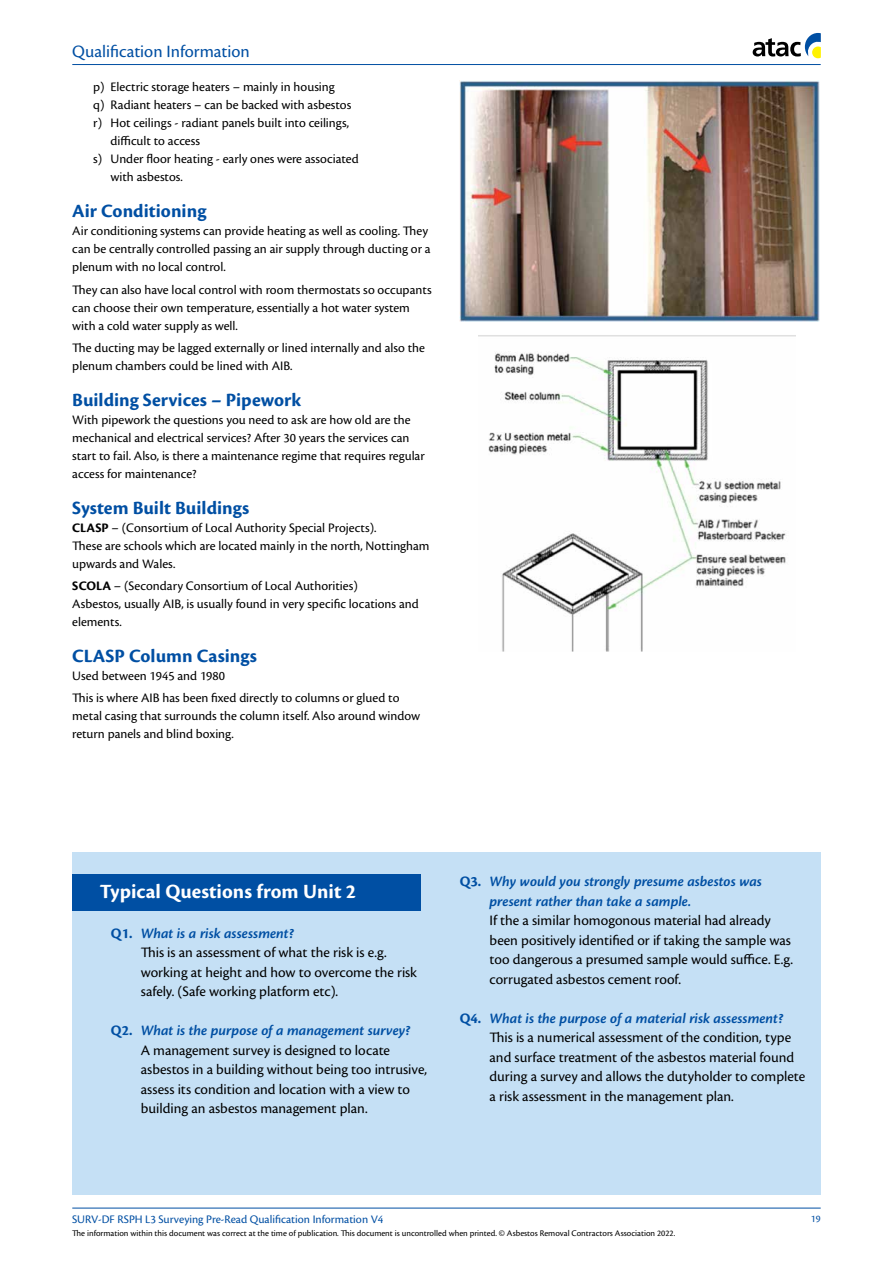
<style>
.page{position:relative;width:893px;height:1263px;background:#fff}
.page>*{position:absolute;margin:0;border:0;box-sizing:border-box;transform-origin:0 0}
.t1{font:700 21px "Cronos Pro";letter-spacing:.005em;color:#fff}
.t2{font:700 19.5px "Cronos Pro";color:#004fa3}
.t3{font:18px "Cronos Pro";color:#004fa3}
.t4{font:15px/19.5px "Cronos Pro";color:#000}
.t5{font:italic 600 15px/19.5px "Cronos Pro";letter-spacing:-.005em;color:#004fa3}
.t6{font:13.5px/18px "Cronos Pro";color:#000}
.t7{font:12px "Cronos Pro";color:#004fa3}
.t8{font:10.5px "Cronos Pro";color:#004fa3}
.t9{font:9px "Cronos Pro";color:#000}
.s1{font-weight:700}
.s2{font-weight:700;color:#004fa3}
.s3{font-weight:600;font-style:italic;color:#004fa3}
.s4{font-weight:700;font-style:normal}
</style>
<div class="page">
<hr style="left:72px;top:64px;width:749px;height:1px;background:#004fa3">
<hr style="left:72px;top:1208px;width:749px;height:1px;background:#004fa3">
<svg style="left:753px;top:33px;width:68px;height:25px"></svg>
<img style="left:460px;top:81px;width:360px;height:240px">
<img style="left:479px;top:335px;width:316px;height:316px">
<div style="left:72px;top:853px;width:749px;height:342px;background:#c5e0f5"></div>
<div style="left:72px;top:874px;width:349px;height:37px;background:#004fa3"></div>
<h3 class="t3" style="left:72px;top:41px;width:179px">Qualification Information</h3>
<p class="t6" style="left:93px;top:78px;width:243px">p) Electric storage heaters – mainly in housing</p>
<p class="t6" style="left:93px;top:96px;width:259px">q) Radiant heaters – can be backed with asbestos</p>
<p class="t6" style="left:93px;top:114px;width:257px">r) Hot ceilings - radiant panels built into ceilings,</p>
<p class="t6" style="left:111px;top:132px;width:91px">difficult to access</p>
<p class="t6" style="left:93px;top:150px;width:267px">s) Under floor heating - early ones were associated</p>
<p class="t6" style="left:111px;top:168px;width:74px">with asbestos.</p>
<h2 class="t2" style="left:72px;top:200px;width:135px">Air Conditioning</h2>
<p class="t6" style="left:72px;top:222px;width:360px">Air conditioning systems can provide heating as well as cooling. They can be centrally controlled passing an air supply through ducting or a plenum with no local control.</p>
<p class="t6" style="left:72px;top:280px;width:361px">They can also have local control with room thermostats so occupants can choose their own temperature, essentially a hot water system with a cold water supply as well.</p>
<p class="t6" style="left:72px;top:339px;width:354px">The ducting may be lagged externally or lined internally and also the plenum chambers could be lined with AIB.</p>
<h2 class="t2" style="left:72px;top:389px;width:230px">Building Services – Pipework</h2>
<p class="t6" style="left:72px;top:411px;width:354px">With pipework the questions you need to ask are how old are the mechanical and electrical services? After 30 years the services can start to fail. Also, is there a maintenance regime that requires regular access for maintenance?</p>
<h2 class="t2" style="left:72px;top:497px;width:178px">System Built Buildings</h2>
<p class="t6" style="left:72px;top:519px;width:359px"><span class="s1">CLASP</span> – (Consortium of Local Authority Special Projects).<br>These are schools which are located mainly in the north, Nottingham upwards and Wales.</p>
<p class="t6" style="left:72px;top:577px;width:348px"><span class="s1">SCOLA</span> – (Secondary Consortium of Local Authorities)<br>Asbestos, usually AIB, is usually found in very specific locations and elements.</p>
<h2 class="t2" style="left:72px;top:645px;width:186px">CLASP Column Casings</h2>
<p class="t6" style="left:72px;top:665px;width:329px;line-height:22.2px">Used between 1945 and 1980<br>This is where AIB has been fixed directly to columns or glued to</p>
<p class="t6" style="left:72px;top:707px;width:349px">metal casing that surrounds the column itself. Also around window return panels and blind boxing.</p>
<h1 class="t1" style="left:100px;top:880px;width:258px">Typical Questions from Unit 2</h1>
<p class="t4" style="left:141px;top:923px;width:278px;text-indent:-30px"><span class="s2">Q1.</span> <span class="s3">What is a risk assessment?<br></span>This is an assessment of what the risk is e.g. working at height and how to overcome the risk safely. (Safe working platform etc).</p>
<p class="t4" style="left:141px;top:1021px;width:288px;text-indent:-30px"><span class="s2">Q2.</span> <span class="s3">What is the purpose of a management survey?<br></span>A management survey is designed to locate asbestos in a building without being too intrusive, assess its condition and location with a view to building an asbestos management plan.</p>
<p class="t5" style="left:490px;top:872px;width:274px;text-indent:-30px"><span class="s4">Q3.</span> Why would you strongly presume asbestos was present rather than take a sample.</p>
<p class="t4" style="left:490px;top:911px;width:305px">If the a similar homogonous material had already been positively identified or if taking the sample was too dangerous a presumed sample would suffice. E.g. corrugated asbestos cement roof.</p>
<p class="t4" style="left:490px;top:1008px;width:317px;text-indent:-30px"><span class="s2">Q4.</span> <span class="s3">What is the purpose of a material risk assessment?<br></span>This is a numerical assessment of the condition, type and surface treatment of the asbestos material found during a survey and allows the dutyholder to complete a risk assessment in the management plan.</p>
<p class="t7" style="left:72px;top:1213px;width:313px">SURV-DF RSPH L3 Surveying Pre-Read Qualification Information V4</p>
<p class="t9" style="left:72px;top:1228px;width:605px">The information within this document was correct at the time of publication. This document is uncontrolled when printed. © Asbestos Removal Contractors Association 2022.</p>
<p class="t8" style="left:811px;top:1213px;width:11px">19</p>
</div>
